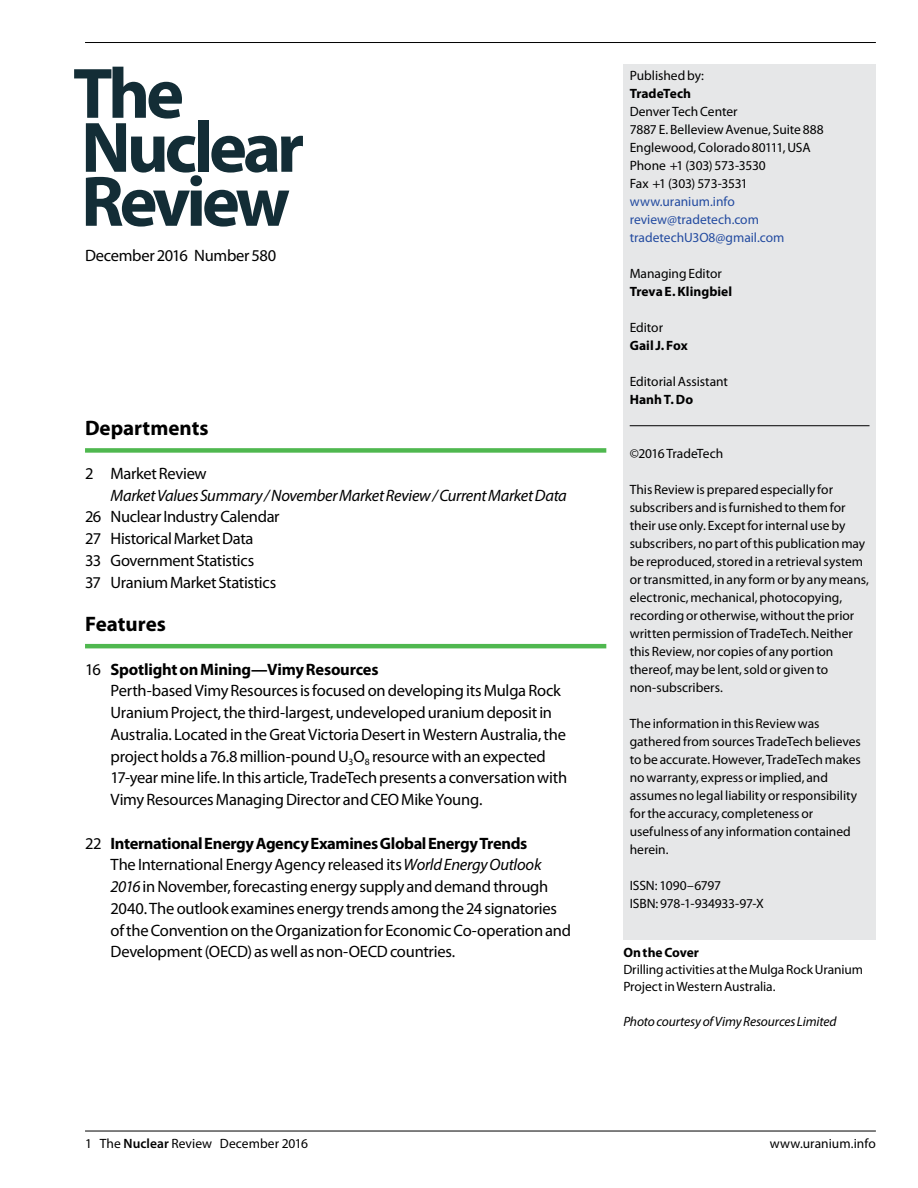
<style>
.page{position:relative;width:918px;height:1188px;background:#fff}
.page>*{position:absolute;margin:0;border:0;box-sizing:border-box;transform-origin:0 0}
.t1{font:700 72px/54px "Myriad Pro";letter-spacing:-.06em;color:#132d36}
.t2{font:700 21px "Myriad Pro";color:#000}
.t3{font:16.5px/21.8px "Myriad Pro";letter-spacing:-.015em;color:#000}
.t4{font:italic 16.5px "Myriad Pro";letter-spacing:-.02em;color:#000}
.t5{font:13.5px/18px "Myriad Pro";color:#000}
.t6{font:13.5px/18px "Myriad Pro";letter-spacing:-.005em;color:#234ba0}
.t7{font:700 13.5px "Myriad Pro";letter-spacing:.005em;color:#000}
.t8{font:13.5px/18px "Myriad Pro";letter-spacing:-.02em;color:#000}
.t9{font:italic 13.5px "Myriad Pro";letter-spacing:-.01em;color:#000}
.s1{font-weight:700}
.s2{font-style:italic}
.s3{font-weight:600}
</style>
<div class="page">
<hr style="left:85px;top:1131px;width:791px;height:1px;background:#000">
<hr style="left:85px;top:42px;width:791px;height:1px;background:#000">
<div style="left:85px;top:448px;width:521px;height:5px;background:#4fb84f"></div>
<hr style="left:85px;top:644px;width:521px;height:4px;background:#4fb84f">
<div style="left:623px;top:64px;width:253px;height:876px;background:#e6e7e8"></div>
<hr style="left:630px;top:425px;width:240px;height:1px;background:#000">
<h1 class="t1" style="left:73px;top:64px;width:233px">The<br>Nuclear<br>Review</h1>
<p class="t3" style="left:85px;top:244px;width:193px">December 2016 Number 580</p>
<h2 class="t2" style="left:85px;top:415px;width:125px">Departments</h2>
<p class="t3" style="left:85px;top:462px;width:123px">2 Market Review</p>
<p class="t4" style="left:111px;top:485px;width:458px">Market Values Summary / November Market Review / Current Market Data</p>
<p class="t3" style="left:85px;top:506px;width:196px">26 Nuclear Industry Calendar<br>27 Historical Market Data<br>33 Government Statistics<br>37 Uranium Market Statistics</p>
<h2 class="t2" style="left:85px;top:610px;width:82px">Features</h2>
<p class="t3" style="left:111px;top:658px;width:458px;text-indent:-26px">16 <span class="s1">Spotlight on Mining—Vimy Resources<br></span>Perth-based Vimy Resources is focused on developing its Mulga Rock Uranium Project, the third-largest, undeveloped uranium deposit in Australia. Located in the Great Victoria Desert in Western Australia, the project holds a 76.8 million-pound U<sub>3</sub>O<sub>8</sub> resource with an expected 17-year mine life. In this article, TradeTech presents a conversation with Vimy Resources Managing Director and CEO Mike Young.</p>
<p class="t3" style="left:111px;top:832px;width:462px;text-indent:-26px">22 <span class="s1">International Energy Agency Examines Global Energy Trends<br></span>The International Energy Agency released its <span class="s2">World Energy Outlook 2016</span> in November, forecasting energy supply and demand through 2040. The outlook examines energy trends among the 24 signatories of the Convention on the Organization for Economic Co-operation and Development (OECD) as well as non-OECD countries.</p>
<p class="t5" style="left:630px;top:67px;width:76px">Published by:</p>
<p class="t7" style="left:630px;top:85px;width:63px">TradeTech</p>
<p class="t5" style="left:630px;top:103px;width:196px">Denver Tech Center<br>7887 E. Belleview Avenue, Suite 888<br>Englewood, Colorado 80111, USA<br>Phone +1 (303) 573-3530<br>Fax +1 (303) 573-3531</p>
<p class="t6" style="left:630px;top:193px;width:156px">www.uranium.info review@tradetech.com tradetechU3O8@gmail.com</p>
<p class="t5" style="left:630px;top:265px;width:94px">Managing Editor</p>
<p class="t7" style="left:630px;top:283px;width:104px">Treva E. Klingbiel</p>
<p class="t5" style="left:630px;top:319px;width:35px">Editor</p>
<p class="t7" style="left:630px;top:337px;width:60px">Gail J. Fox</p>
<p class="t5" style="left:630px;top:373px;width:100px">Editorial Assistant</p>
<p class="t7" style="left:630px;top:391px;width:65px">Hanh T. Do</p>
<p class="t5" style="left:630px;top:445px;width:95px">©2016 TradeTech</p>
<p class="t5" style="left:630px;top:481px;width:241px">This Review is prepared especially for subscribers and is furnished to them for their use only. Except for internal use by subscribers, no part of this publication may be reproduced, stored in a retrieval system or transmitted, in any form or by any means, electronic, mechanical, photocopying, recording or otherwise, without the prior written permission of TradeTech. Neither this Review, nor copies of any portion thereof, may be lent, sold or given to non-subscribers.</p>
<p class="t5" style="left:630px;top:714px;width:233px">The information in this Review was gathered from sources TradeTech believes to be accurate. However, TradeTech makes no warranty, express or implied, and assumes no legal liability or responsibility for the accuracy, completeness or usefulness of any information contained herein.</p>
<p class="t8" style="left:630px;top:876px;width:136px">ISSN: 1090–6797<br>ISBN: 978-1-934933-97-X</p>
<p class="t7" style="left:623px;top:943px;width:77px">On the Cover</p>
<p class="t5" style="left:623px;top:961px;width:241px;line-height:17.2px">Drilling activities at the Mulga Rock Uranium<br>Project in Western Australia.</p>
<p class="t9" style="left:623px;top:1013px;width:215px">Photo courtesy of Vimy Resources Limited</p>
<p class="t5" style="left:85px;top:1134px;width:225px">1 The <span class="s3">Nuclear</span> Review December 2016</p>
<p class="t5" style="left:770px;top:1134px;width:108px">www.uranium.info</p>
</div>
